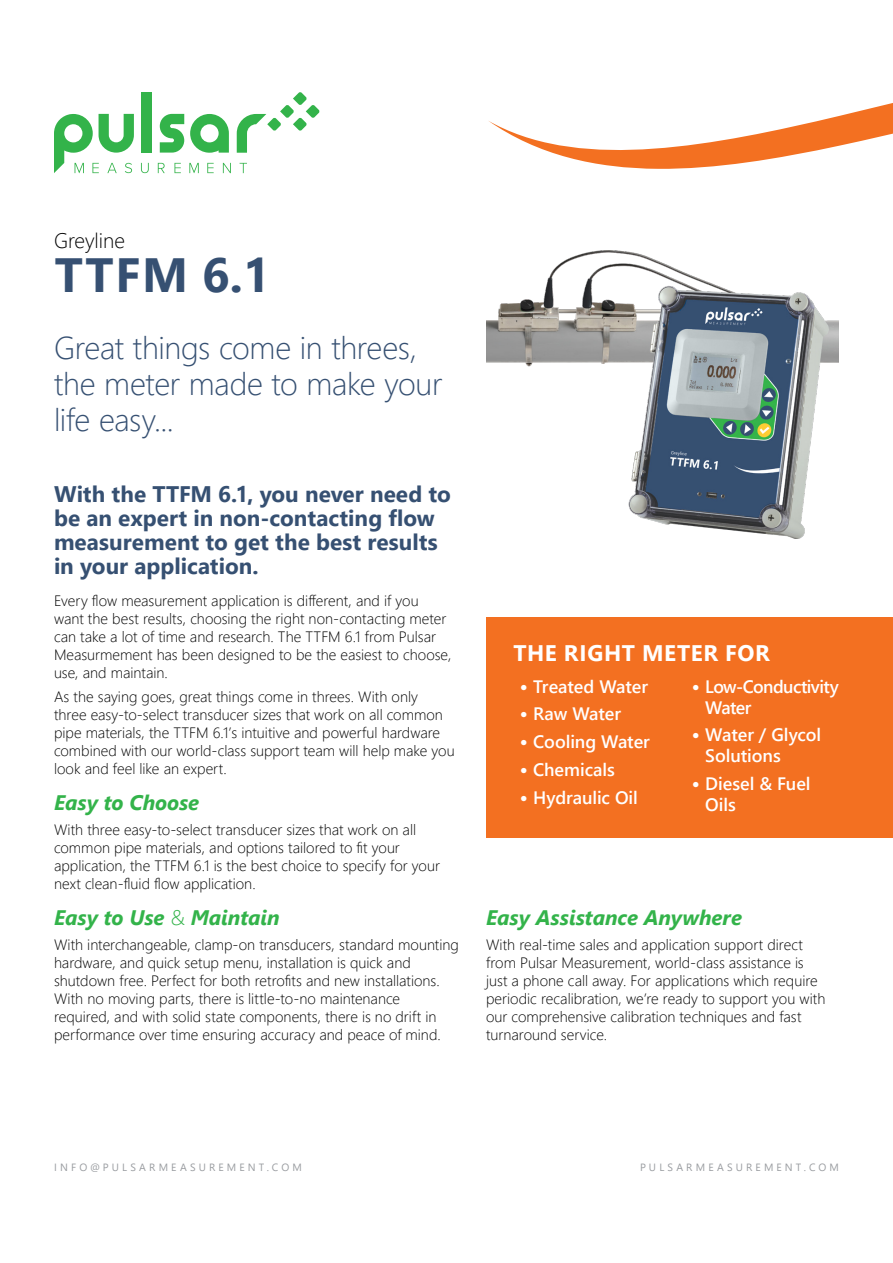
<style>
.page{position:relative;width:893px;height:1263px;background:#fff}
.page>*{position:absolute;margin:0;border:0;box-sizing:border-box;transform-origin:0 0}
.t1{font:700 48px "Segoe UI";color:#365072}
.t2{font:300 31.5px/36px "Segoe UI";letter-spacing:-.01em;color:#365072}
.t3{font:700 22.5px/24px "Segoe UI";color:#365072}
.t4{font:700 22.5px "Segoe UI";letter-spacing:.03em;color:#fff}
.t5{font:italic 700 21px "Segoe UI";letter-spacing:-.005em;color:#33b34a}
.t6{font:300 21px "Segoe UI";color:#000}
.t7{font:600 18px/21px "Segoe UI";letter-spacing:-.005em;color:#fff}
.t8{font:600 18px/21px "Segoe UI";letter-spacing:-.035em;color:#fff}
.t9{font:300 15px/18px "Segoe UI";color:#000}
.t10{font:10.5px "Segoe UI";letter-spacing:.3em;color:#999ca0}
.s1{font-weight:300;font-style:normal}
.s2{font-family:"Proxima Nova";font-weight:700;font-size:22.5px}
</style>
<div class="page">
<svg style="left:489px;top:103px;width:404px;height:66px"></svg>
<div style="left:142px;top:92px;width:10px;height:61px;background:#33b34a"></div>
<svg style="left:160px;top:114px;width:24px;height:39px"></svg>
<svg style="left:190px;top:114px;width:39px;height:39px"></svg>
<svg style="left:237px;top:92px;width:82px;height:61px"></svg>
<svg style="left:54px;top:114px;width:80px;height:59px"></svg>
<svg style="left:141px;top:163px;width:8px;height:10px"></svg>
<svg style="left:158px;top:163px;width:7px;height:10px"></svg>
<svg style="left:174px;top:163px;width:7px;height:10px"></svg>
<svg style="left:189px;top:163px;width:10px;height:10px"></svg>
<svg style="left:207px;top:163px;width:7px;height:10px"></svg>
<svg style="left:223px;top:163px;width:8px;height:10px"></svg>
<svg style="left:240px;top:163px;width:7px;height:10px"></svg>
<img style="left:486px;top:251px;width:353px;height:288px">
<div style="left:486px;top:652px;width:407px;height:186px;background:#f37021"></div>
<div style="left:486px;top:617px;width:407px;height:43px;background:#f37021"></div>
<h3 class="t6" style="left:54px;top:221px;width:73px">Greyline</h3>
<h1 class="t1" style="left:55px;top:229px;width:217px">TTFM 6.1</h1>
<h2 class="t2" style="left:54px;top:327px;width:390px">Great things come in threes, the meter made to make your life easy...</h2>
<h3 class="t3" style="left:54px;top:480px;width:398px">With the TTFM 6.1, you never need to be an expert in non-contacting flow measurement to get the best results in your application.</h3>
<p class="t9" style="left:54px;top:590px;width:399px">Every flow measurement application is different, and if you want the best results, choosing the right non-contacting meter can take a lot of time and research. The TTFM 6.1 from Pulsar Measurmement has been designed to be the easiest to choose, use, and maintain.</p>
<p class="t9" style="left:54px;top:687px;width:402px">As the saying goes, great things come in threes. With only<br>three easy-to-select transducer sizes that work on all common pipe materials, the TTFM 6.1’s intuitive and powerful hardware combined with our world-class support team will help make you look and feel like an expert.</p>
<h3 class="t5" style="left:54px;top:783px;width:147px">Easy to Choose</h3>
<p class="t9" style="left:54px;top:819px;width:387px">With three easy-to-select transducer sizes that work on all common pipe materials, and options tailored to fit your application, the TTFM 6.1 is the best choice to specify for your next clean-fluid flow application.</p>
<h3 class="t5" style="left:54px;top:898px;width:227px">Easy to Use <span class="s1">&amp;</span> Maintain</h3>
<p class="t9" style="left:54px;top:934px;width:406px">With interchangeable, clamp-on transducers, standard mounting hardware, and quick setup menu, installation is quick and shutdown free. Perfect for both retrofits and new installations.<br>With no moving parts, there is little-to-no maintenance required, and with solid state components, there is no drift in performance over time ensuring accuracy and peace of mind.</p>
<h3 class="t4" style="left:513px;top:631px;width:258px">THE RIGHT METER FOR</h3>
<p class="t7" style="left:520px;top:674px;width:130px"><span class="s2">•</span> Treated Water</p>
<p class="t7" style="left:520px;top:702px;width:103px"><span class="s2">•</span> Raw Water</p>
<p class="t7" style="left:520px;top:730px;width:132px"><span class="s2">•</span> Cooling Water</p>
<p class="t7" style="left:520px;top:758px;width:97px"><span class="s2">•</span> Chemicals</p>
<p class="t7" style="left:520px;top:785px;width:120px"><span class="s2">•</span> Hydraulic Oil</p>
<p class="t8" style="left:705px;top:674px;width:135px;text-indent:-14px"><span class="s2">•</span> Low-Conductivity<br>Water</p>
<p class="t7" style="left:705px;top:723px;width:118px;text-indent:-14px"><span class="s2">•</span> Water / Glycol<br>Solutions</p>
<p class="t7" style="left:705px;top:772px;width:107px;text-indent:-14px"><span class="s2">•</span> Diesel &amp; Fuel<br>Oils</p>
<h3 class="t5" style="left:486px;top:898px;width:257px">Easy Assistance Anywhere</h3>
<p class="t9" style="left:486px;top:934px;width:341px">With real-time sales and application support direct from Pulsar Measurement, world-class assistance is just a phone call away. For applications which require periodic recalibration, we’re ready to support you with our comprehensive calibration techniques and fast turnaround service.</p>
<p class="t10" style="left:54px;top:1157px;width:249px">INFO@PULSARMEASUREMENT.COM</p>
<p class="t10" style="left:640px;top:1157px;width:200px">PULSARMEASUREMENT.COM</p>
</div>
